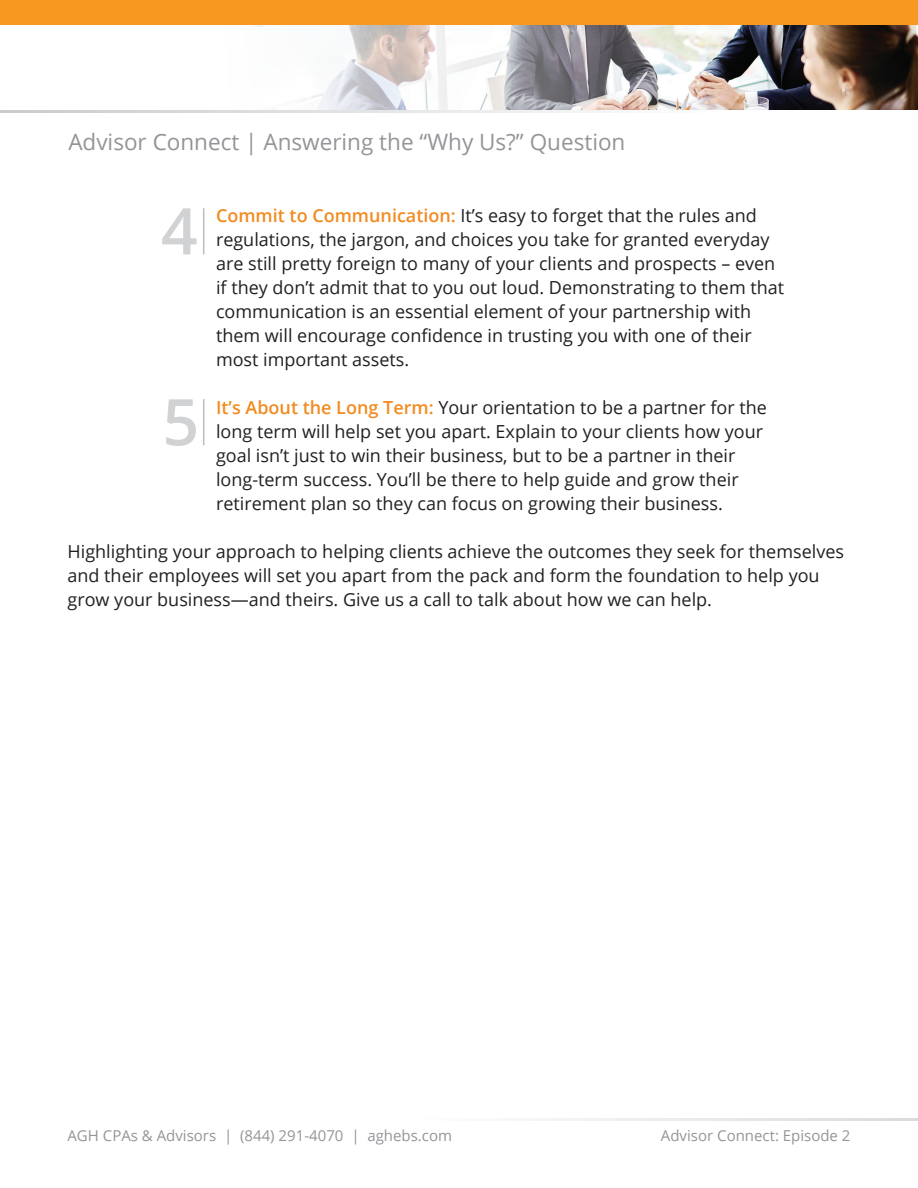
<style>
.page{position:relative;width:918px;height:1188px;background:#fff}
.page>*{position:absolute;margin:0;border:0;box-sizing:border-box;transform-origin:0 0}
.t1{font:600 64.35px "Open Sans";color:#d1d2d4}
.t2{font:22.5px "Open Sans";color:#939598}
.t3{font:18px/24px "Open Sans";color:#231f20}
.t4{font:15px "Open Sans";color:#939598}
.s1{font-weight:600;color:#f28b20}
</style>
<div class="page">
<img style="left:186px;top:24px;width:732px;height:86px">
<hr style="left:416px;top:1118px;width:502px;height:2px;background:#bcbdc0">
<hr style="left:0;top:110px;width:728px;height:3px;background:#bcbdc0">
<hr style="left:203px;top:399px;width:1px;height:46px;background:#bcbdc0">
<hr style="left:203px;top:208px;width:1px;height:46px;background:#bcbdc0">
<div style="left:0;top:0;width:918px;height:24px;background:#f79821"></div>
<p class="t2" style="left:68px;top:127px;width:559px">Advisor Connect | Answering the “Why Us?” Question</p>
<p class="t3" style="left:216px;top:203px;width:570px"><span class="s1">Commit to Communication:</span> It’s easy to forget that the rules and regulations, the jargon, and choices you take for granted everyday are still pretty foreign to many of your clients and prospects – even if they don’t admit that to you out loud. Demonstrating to them that communication is an essential element of your partnership with them will encourage confidence in trusting you with one of their most important assets.</p>
<p class="t3" style="left:216px;top:395px;width:552px"><span class="s1">It’s About the Long Term:</span> Your orientation to be a partner for the long term will help set you apart. Explain to your clients how your goal isn’t just to win their business, but to be a partner in their long-term success. You’ll be there to help guide and grow their retirement plan so they can focus on growing their business.</p>
<p class="t3" style="left:68px;top:539px;width:778px">Highlighting your approach to helping clients achieve the outcomes they seek for themselves and their employees will set you apart from the pack and form the foundation to help you grow your business—and theirs. Give us a call to talk about how we can help.</p>
<h1 class="t1" style="left:161px;top:187px;width:38px">4</h1>
<h1 class="t1" style="left:162px;top:378px;width:38px">5</h1>
<p class="t4" style="left:68px;top:1125px;width:386px">AGH CPAs &amp; Advisors | (844) 291-4070 | aghebs.com</p>
<p class="t4" style="left:661px;top:1125px;width:191px">Advisor Connect: Episode 2</p>
</div>
